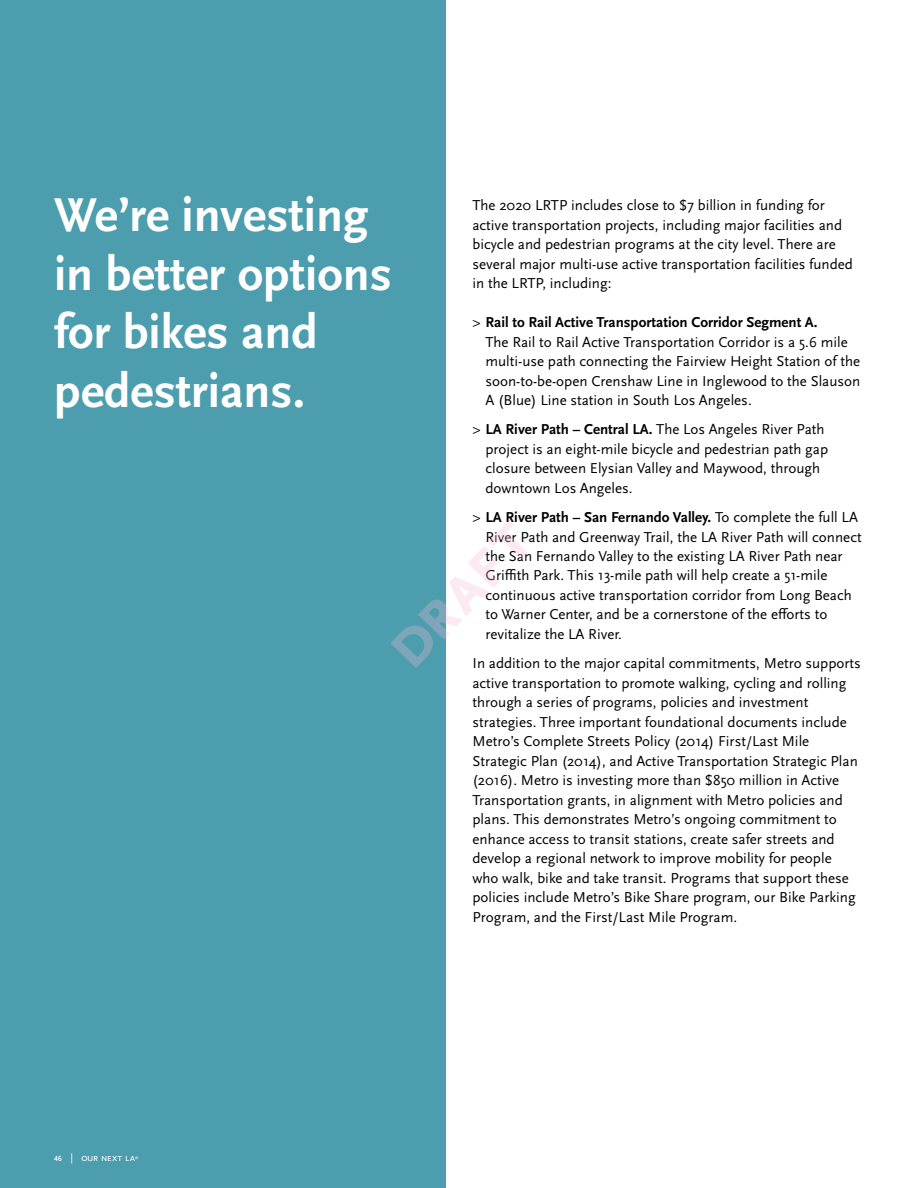
<style>
.page{position:relative;width:918px;height:1188px;background:#fff}
.page>*{position:absolute;margin:0;border:0;box-sizing:border-box;transform-origin:0 0}
.t1{font:700 49.5px/58.5px "Scala Sans Pro";color:#fff}
.t2{font:15px/19.5px "Scala Sans Pro";color:#000}
.t3{font:11.25px "Scala Sans Pro";color:#fff}
.t4{font:10.5px "Scala Sans Pro";letter-spacing:-.015em;color:#fff}
.s1{font-weight:700}
.s2{font-size:10.5px}
.s3{font-size:7.5px}
</style>
<div class="page">
<div style="left:0;top:0;width:446px;height:1188px;background:#4c9eae"></div>
<svg style="left:390px;top:520px;width:137px;height:148px"></svg>
<h1 class="t1" style="left:54px;top:186px;width:340px">We’re investing in better options for bikes and pedestrians.</h1>
<p class="t2" style="left:472px;top:195px;width:382px">The 2020 LRTP includes close to $7 billion in funding for active transportation projects, including major facilities and bicycle and pedestrian programs at the city level. There are several major multi-use active transportation facilities funded in the LRTP, including:</p>
<p class="t2" style="left:485px;top:312px;width:376px;text-indent:-13px">&gt; <span class="s1">Rail to Rail Active Transportation Corridor Segment A.<br></span>The Rail to Rail Active Transportation Corridor is a 5.6 mile multi-use path connecting the Fairview Height Station of the soon-to-be-open Crenshaw Line in Inglewood to the Slauson A (Blue) Line station in South Los Angeles.</p>
<p class="t2" style="left:485px;top:420px;width:344px;text-indent:-13px">&gt; <span class="s1">LA River Path – Central LA.</span> The Los Angeles River Path project is an eight-mile bicycle and pedestrian path gap closure between Elysian Valley and Maywood, through downtown Los Angeles.</p>
<p class="t2" style="left:485px;top:507px;width:378px;text-indent:-13px">&gt; <span class="s1">LA River Path – San Fernando Valley.</span> To complete the full LA River Path and Greenway Trail, the LA River Path will connect the San Fernando Valley to the existing LA River Path near Griffith Park. This 13-mile path will help create a 51-mile continuous active transportation corridor from Long Beach to Warner Center, and be a cornerstone of the efforts to revitalize the LA River.</p>
<p class="t2" style="left:472px;top:654px;width:390px">In addition to the major capital commitments, Metro supports active transportation to promote walking, cycling and rolling through a series of programs, policies and investment strategies. Three important foundational documents include Metro’s Complete Streets Policy (2014) First/Last Mile Strategic Plan (2014), and Active Transportation Strategic Plan (2016). Metro is investing more than $850 million in Active Transportation grants, in alignment with Metro policies and plans. This demonstrates Metro’s ongoing commitment to enhance access to transit stations, create safer streets and develop a regional network to improve mobility for people who walk, bike and take transit. Programs that support these policies include Metro’s Bike Share program, our Bike Parking Program, and the First/Last Mile Program.</p>
<p class="t3" style="left:54px;top:1151px;width:21px">46 <span class="s2">|</span></p>
<p class="t4" style="left:81px;top:1152px;width:59px">our next la<span class="s3">*</span></p>
</div>
